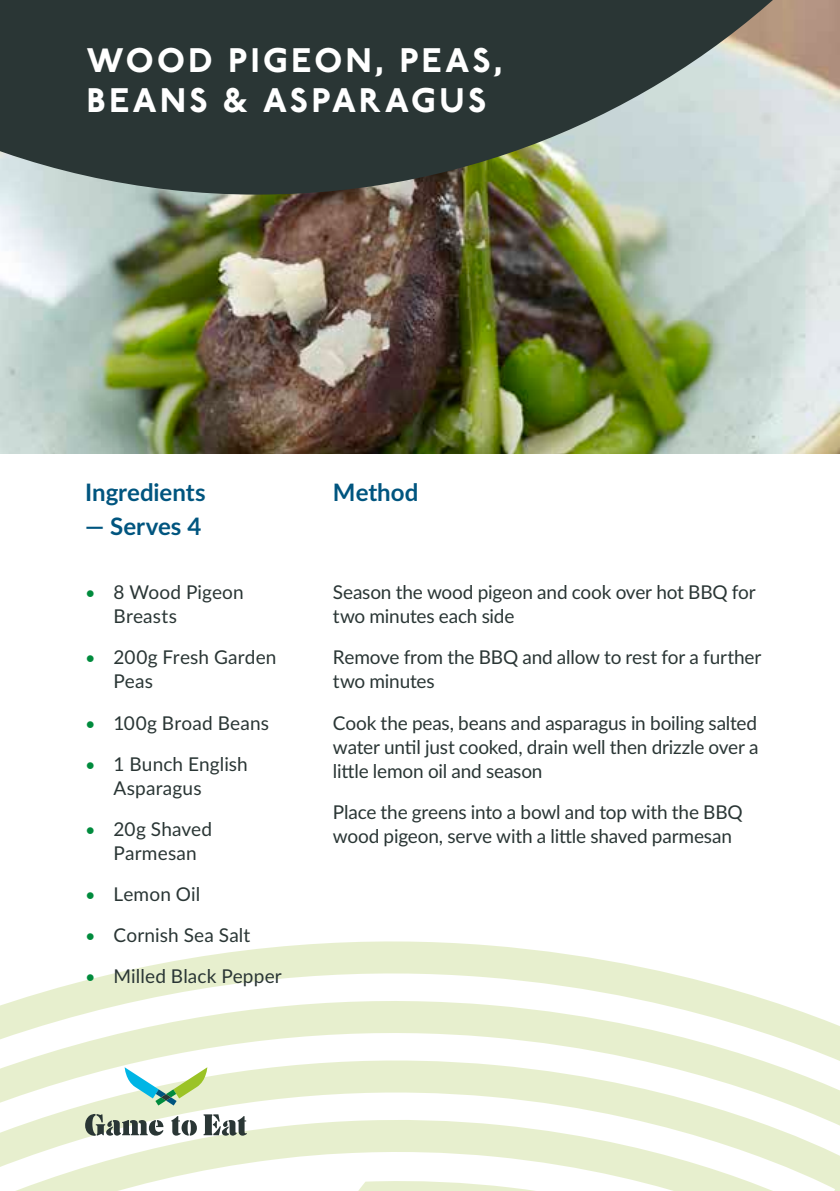
<style>
.page{position:relative;width:840px;height:1191px;background:#fff}
.page>*{position:absolute;margin:0;border:0;box-sizing:border-box;transform-origin:0 0}
.t1{font:800 34px/40px "P22 Underground CY Pro";letter-spacing:.1em;color:#fff}
.t2{font:700 24px "Lato";color:#00557f}
.t3{font:19px/24px "Lato";letter-spacing:-.005em;color:#2a3635}
.s1{font-size:18px;color:#008b3d}
</style>
<div class="page">
<svg style="left:0;top:941px;width:839px;height:250px"></svg>
<img style="left:0;top:195px;width:839px;height:259px">
<svg style="left:0;top:0;width:839px;height:195px;background:#57615d"></svg>
<svg style="left:85px;top:1114px;width:78px;height:21px;background:#90998c"></svg>
<svg style="left:171px;top:1116px;width:26px;height:19px"></svg>
<svg style="left:203px;top:1114px;width:44px;height:21px"></svg>
<svg style="left:125px;top:1067px;width:82px;height:38px"></svg>
<h1 class="t1" style="left:87px;top:40px;width:417px">WOOD PIGEON, PEAS,<br>BEANS &amp; ASPARAGUS</h1>
<p class="t2" style="left:85px;top:475px;width:122px">Ingredients</p>
<p class="t2" style="left:85px;top:508px;width:118px">— Serves 4</p>
<p class="t3" style="left:113px;top:580px;width:132px;text-indent:-28px"><span class="s1">•</span> 8 Wood Pigeon<br>Breasts</p>
<p class="t3" style="left:113px;top:645px;width:164px;text-indent:-28px"><span class="s1">•</span> 200g Fresh Garden<br>Peas</p>
<p class="t3" style="left:85px;top:710px;width:185px"><span class="s1">•</span> 100g Broad Beans</p>
<p class="t3" style="left:113px;top:751px;width:136px;text-indent:-28px"><span class="s1">•</span> 1 Bunch English<br>Asparagus</p>
<p class="t3" style="left:113px;top:816px;width:100px;text-indent:-28px"><span class="s1">•</span> 20g Shaved<br>Parmesan</p>
<p class="t3" style="left:85px;top:881px;width:117px"><span class="s1">•</span> Lemon Oil</p>
<p class="t3" style="left:85px;top:922px;width:167px"><span class="s1">•</span> Cornish Sea Salt</p>
<p class="t3" style="left:85px;top:963px;width:198px"><span class="s1">•</span> Milled Black Pepper</p>
<p class="t2" style="left:333px;top:475px;width:87px">Method</p>
<p class="t3" style="left:333px;top:580px;width:424px">Season the wood pigeon and cook over hot BBQ for two minutes each side</p>
<p class="t3" style="left:333px;top:645px;width:429px">Remove from the BBQ and allow to rest for a further two minutes</p>
<p class="t3" style="left:333px;top:710px;width:427px;text-align:justify">Cook the peas, beans and asparagus in boiling salted water until just cooked, drain well then drizzle over a little lemon oil and season</p>
<p class="t3" style="left:333px;top:799px;width:411px">Place the greens into a bowl and top with the BBQ wood pigeon, serve with a little shaved parmesan</p>
</div>
